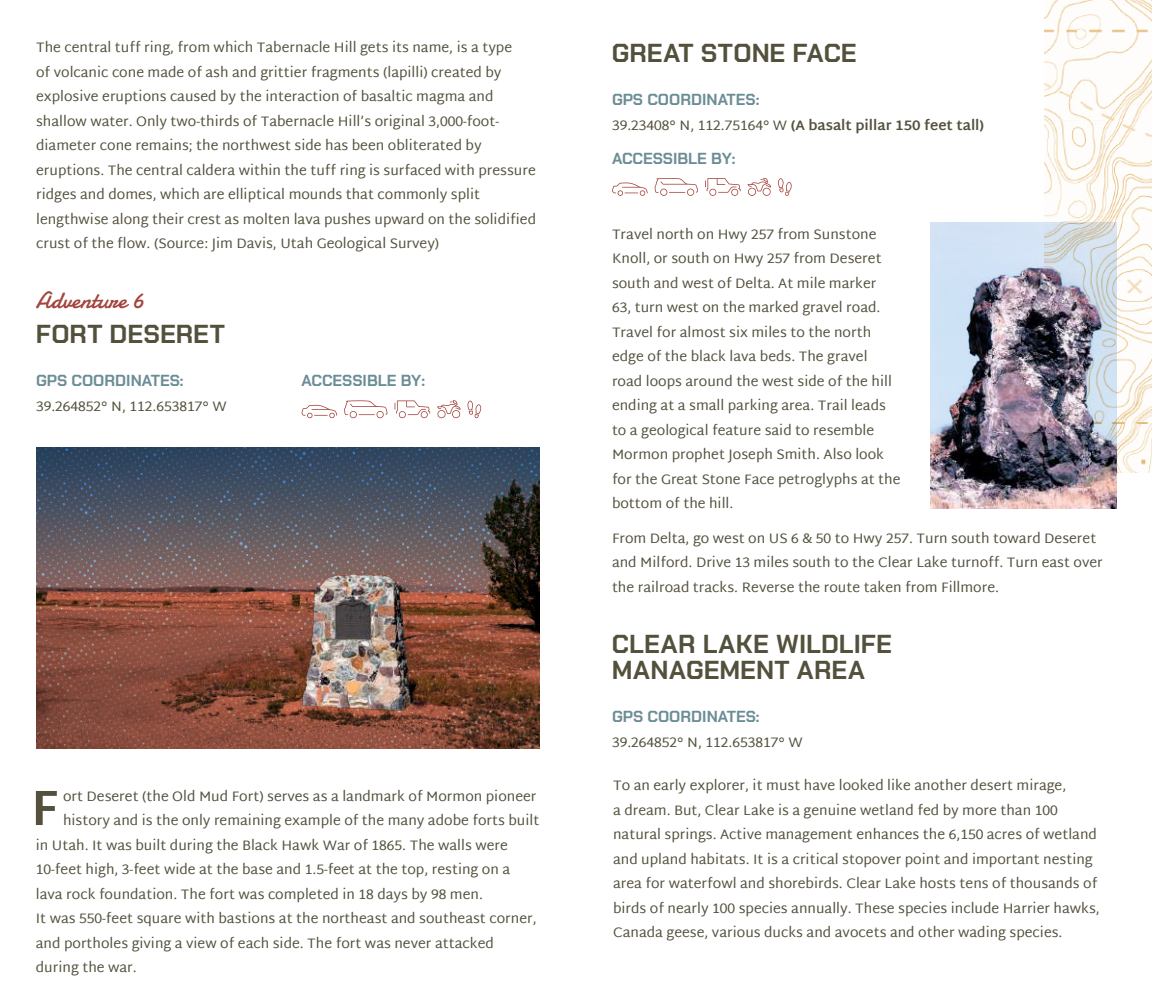
<style>
.page{position:relative;width:1152px;height:1008px;background:#fff}
.page>*{position:absolute;margin:0;border:0;box-sizing:border-box;transform-origin:0 0}
.t1{font:700 50px "Martel Sans";color:#53503c}
.t2{font:700 26px/26px "Chakra Petch";letter-spacing:.005em;color:#53503c}
.t3{font:24px "Damion";color:#a3453c}
.t4{font:700 16px "Chakra Petch";color:#6b8d95}
.t5{font:14px/24.6px "Martel Sans";color:#53503c}
.t6{font:700 14px "Martel Sans";color:#53503c}
.s1{font-weight:400}
</style>
<div class="page">
<img style="left:1044px;top:0;width:108px;height:473px">
<img style="left:931px;top:223px;width:185px;height:285px">
<img style="left:36px;top:447px;width:504px;height:301px">
<svg style="left:301px;top:405px;width:36px;height:13px"></svg>
<svg style="left:344px;top:400px;width:44px;height:18px"></svg>
<svg style="left:395px;top:400px;width:35px;height:18px"></svg>
<svg style="left:437px;top:400px;width:24px;height:18px"></svg>
<svg style="left:467px;top:401px;width:14px;height:17px"></svg>
<svg style="left:612px;top:183px;width:36px;height:13px"></svg>
<svg style="left:655px;top:178px;width:43px;height:18px"></svg>
<svg style="left:705px;top:178px;width:36px;height:18px"></svg>
<svg style="left:748px;top:178px;width:23px;height:18px"></svg>
<svg style="left:778px;top:178px;width:14px;height:18px"></svg>
<p class="t5" style="left:36px;top:35px;width:501px">The central tuff ring, from which Tabernacle Hill gets its name, is a type<br>of volcanic cone made of ash and grittier fragments (lapilli) created by explosive eruptions caused by the interaction of basaltic magma and shallow water. Only two-thirds of Tabernacle Hill’s original 3,000-foot&shy;diameter cone remains; the northwest side has been obliterated by eruptions. The central caldera within the tuff ring is surfaced with pressure ridges and domes, which are elliptical mounds that commonly split lengthwise along their crest as molten lava pushes upward on the solidified crust of the flow. (Source: Jim Davis, Utah Geological Survey)</p>
<h3 class="t3" style="left:36px;top:284px;width:109px">Adventure 6</h3>
<h2 class="t2" style="left:36px;top:321px;width:191px">FORT DESERET</h2>
<p class="t4" style="left:36px;top:371px;width:149px">GPS COORDINATES:</p>
<p class="t4" style="left:302px;top:371px;width:125px">ACCESSIBLE BY:</p>
<p class="t5" style="left:36px;top:394px;width:192px">39.264852° N, 112.653817° W</p>
<h1 class="t1" style="left:31px;top:778px;width:29px">F</h1>
<p class="t5" style="left:63px;top:783px;width:475px">ort Deseret (the Old Mud Fort) serves as a landmark of Mormon pioneer</p>
<p class="t5" style="left:63px;top:808px;width:478px">history and is the only remaining example of the many adobe forts built</p>
<p class="t5" style="left:36px;top:832px;width:473px">in Utah. It was built during the Black Hawk War of 1865. The walls were</p>
<p class="t5" style="left:36px;top:857px;width:476px">10-feet high, 3-feet wide at the base and 1.5-feet at the top, resting on a</p>
<p class="t5" style="left:36px;top:881px;width:449px">lava rock foundation. The fort was completed in 18 days by 98 men.</p>
<p class="t5" style="left:36px;top:906px;width:502px">It was 550-feet square with bastions at the northeast and southeast corner,</p>
<p class="t5" style="left:36px;top:930px;width:460px">and portholes giving a view of each side. The fort was never attacked</p>
<p class="t5" style="left:36px;top:955px;width:102px">during the war.</p>
<h2 class="t2" style="left:612px;top:40px;width:246px">GREAT STONE FACE</h2>
<p class="t4" style="left:612px;top:90px;width:149px">GPS COORDINATES:</p>
<p class="t6" style="left:612px;top:117px;width:374px"><span class="s1">39.23408° N, 112.75164° W</span> (A basalt pillar 150 feet tall)</p>
<p class="t4" style="left:612px;top:149px;width:125px">ACCESSIBLE BY:</p>
<p class="t5" style="left:612px;top:222px;width:290px">Travel north on Hwy 257 from Sunstone Knoll, or south on Hwy 257 from Deseret south and west of Delta. At mile marker<br>63, turn west on the marked gravel road.<br>Travel for almost six miles to the north edge of the black lava beds. The gravel road loops around the west side of the hill ending at a small parking area. Trail leads to a geological feature said to resemble Mormon prophet Joseph Smith. Also look for the Great Stone Face petroglyphs at the bottom of the hill.</p>
<p class="t5" style="left:612px;top:526px;width:492px">From Delta, go west on US 6 &amp; 50 to Hwy 257. Turn south toward Deseret and Milford. Drive 13 miles south to the Clear Lake turnoff. Turn east over the railroad tracks. Reverse the route taken from Fillmore.</p>
<h2 class="t2" style="left:612px;top:631px;width:281px">CLEAR LAKE WILDLIFE<br>MANAGEMENT AREA</h2>
<p class="t4" style="left:612px;top:707px;width:149px">GPS COORDINATES:</p>
<p class="t5" style="left:612px;top:730px;width:192px">39.264852° N, 112.653817° W</p>
<p class="t5" style="left:613px;top:773px;width:488px">To an early explorer, it must have looked like another desert mirage,<br>a dream. But, Clear Lake is a genuine wetland fed by more than 100 natural springs. Active management enhances the 6,150 acres of wetland and upland habitats. It is a critical stopover point and important nesting area for waterfowl and shorebirds. Clear Lake hosts tens of thousands of birds of nearly 100 species annually. These species include Harrier hawks, Canada geese, various ducks and avocets and other wading species.</p>
</div>
